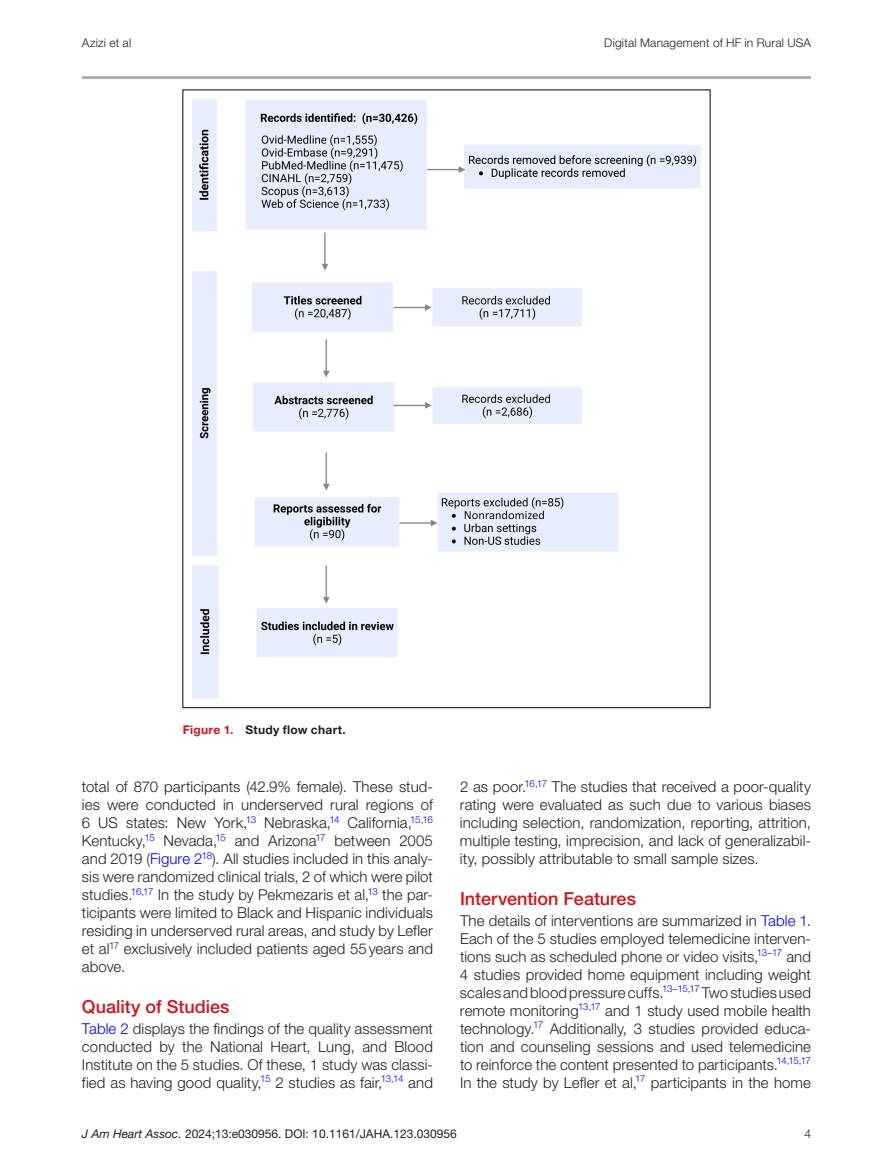
<style>
.page{position:relative;width:893px;height:1174px;background:#fff}
.page>*{position:absolute;margin:0;border:0;box-sizing:border-box;transform-origin:0 0}
.t1{font:500 18px "Helvetica Neue LT Std";color:#cd151d}
.t2{font:300 15px/18px "Helvetica Neue LT Std";letter-spacing:.005em;color:#231f20;text-align:justify}
.t3{font:12px "Helvetica Neue LT Std";color:#231f20}
.t4{font:300 12px "Helvetica Neue LT Std";letter-spacing:.015em;color:#231f20}
.t5{font:700 12px "Helvetica Neue LT Std";letter-spacing:.025em;color:#231f20}
.s1{color:#cd151d}
.s2{color:#00f}
.s3{font-style:italic}
</style>
<div class="page">
<img style="left:192px;top:99px;width:509px;height:600px">
<hr style="left:82px;top:76px;width:729px;height:3px;background:#aeafb3">
<p class="t4" style="left:82px;top:35px;width:51px">Azizi et al</p>
<p class="t4" style="left:604px;top:35px;width:208px">Digital Management of HF in Rural USA</p>
<p class="t5" style="left:183px;top:722px;width:165px"><span class="s1">Figure 1.</span> Study flow chart.</p>
<p class="t2" style="left:82px;top:777px;width:353px">total of 870 participants (42.9% female). These stud&shy;ies were conducted in underserved rural regions of 6 US states: New York,<sup>13</sup> Nebraska,<sup>14</sup> California,<sup>15,16<br></sup>Kentucky,<sup>15</sup> Nevada,<sup>15</sup> and Arizona<sup>17</sup> between 2005 and 2019 (<span class="s2">Figure 2</span><sup>18</sup>). All studies included in this analy&shy;sis were randomized clinical trials, 2 of which were pilot studies.<sup>16,17</sup> In the study by Pekmezaris et al,<sup>13</sup> the par&shy;ticipants were limited to Black and Hispanic individuals residing in underserved rural areas, and study by Lefler et al<sup>17</sup> exclusively included patients aged 55years and above.</p>
<p class="t1" style="left:82px;top:996px;width:149px">Quality of Studies</p>
<p class="t2" style="left:82px;top:1019px;width:352px"><span class="s2">Table 2</span> displays the findings of the quality assessment conducted by the National Heart, Lung, and Blood Institute on the 5 studies. Of these, 1 study was classi&shy;fied as having good quality,<sup>15</sup> 2 studies as fair,<sup>13,14</sup> and</p>
<p class="t2" style="left:460px;top:777px;width:352px">2 as poor.<sup>16,17</sup> The studies that received a poor-quality rating were evaluated as such due to various biases including selection, randomization, reporting, attrition, multiple testing, imprecision, and lack of generalizabil&shy;ity, possibly attributable to small sample sizes.</p>
<p class="t1" style="left:460px;top:888px;width:178px">Intervention Features</p>
<p class="t2" style="left:460px;top:911px;width:353px">The details of interventions are summarized in <span class="s2">Table 1</span>.<br>Each of the 5 studies employed telemedicine interven&shy;tions such as scheduled phone or video visits,<sup>13–17</sup> and 4 studies provided home equipment including weight scales and blood pressure cuffs.<sup>13–15,17</sup> Two studies used remote monitoring<sup>13,17</sup> and 1 study used mobile health technology.<sup>17</sup> Additionally, 3 studies provided educa&shy;tion and counseling sessions and used telemedicine to reinforce the content presented to participants.<sup>14,15,17<br></sup>In the study by Lefler et al,<sup>17</sup> participants in the home</p>
<p class="t3" style="left:82px;top:1126px;width:376px"><span class="s3">J Am Heart Assoc.</span> 2024;13:e030956. DOI: 10.1161/JAHA.123.030956</p>
<p class="t4" style="left:804px;top:1126px;width:8px">4</p>
</div>
